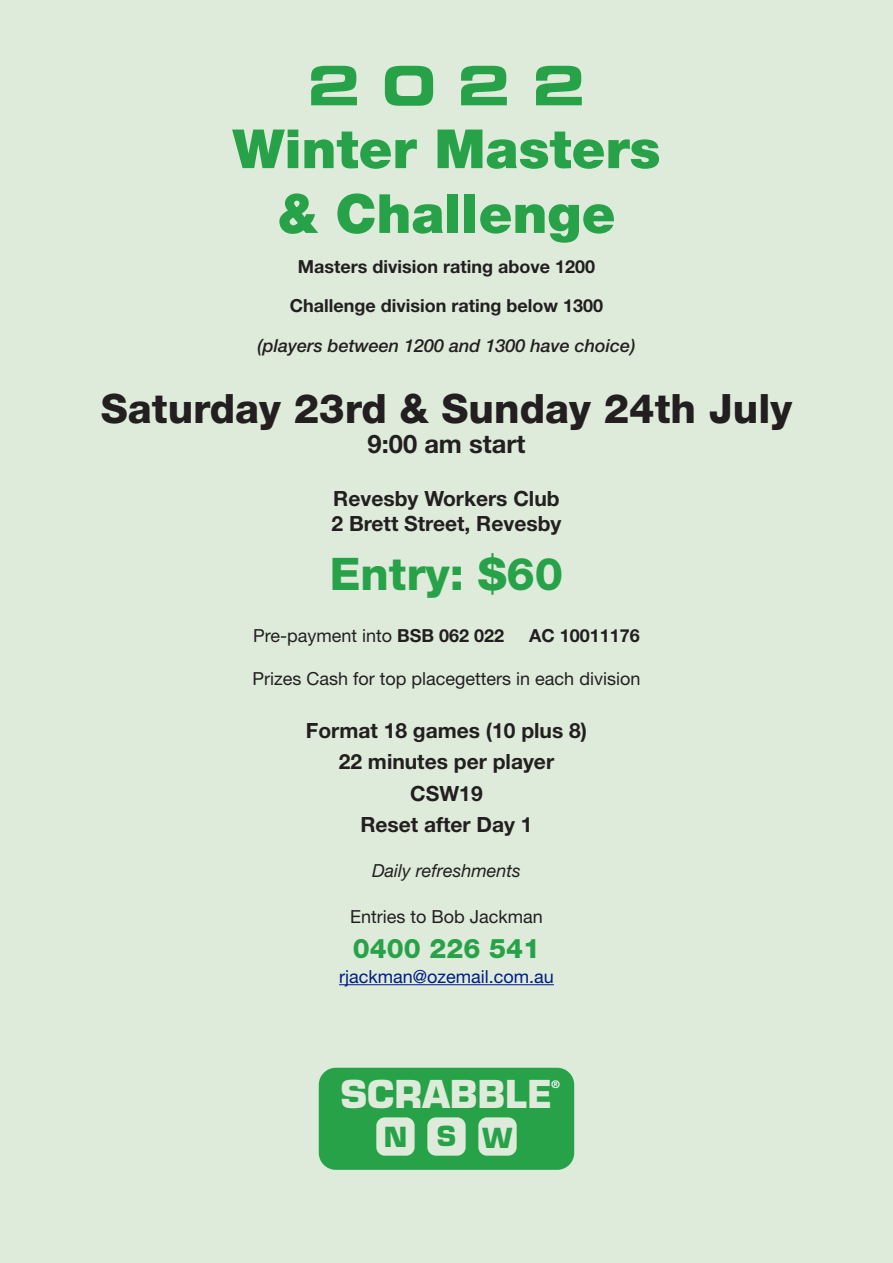
<style>
.page{position:relative;width:893px;height:1263px;background:#deebdb}
.page>*{position:absolute;margin:0;border:0;box-sizing:border-box;transform-origin:0 0}
.t1{font:900 54px/64.8px "Helvetica Neue";color:#28a248;text-align:center}
.t2{font:54px "Eurostile Bold Extended Two";color:#28a248}
.t3{font:800 45px "Helvetica Neue";color:#28a248}
.t4{font:800 40.5px "Helvetica Neue";color:#231f20}
.t5{font:700 37.5px "Eurostile";color:#deebdb}
.t6{font:800 27px "Helvetica Neue";color:#28a248}
.t7{font:700 27px "Eurostile";color:#28a248}
.t8{font:700 25.5px "Helvetica Neue";color:#231f20}
.t9{font:700 21px/31.2px "Helvetica Neue";color:#231f20}
.t10{font:18px "Helvetica Neue";color:#231f20}
.t11{font:700 18px "Helvetica Neue";color:#231f20}
.t12{font:italic 500 18px "Helvetica Neue";color:#231f20}
.t13{font:18px "Helvetica Neue";color:#001b87}
.t14{font:italic 18px "Helvetica Neue";color:#231f20}
.t15{font:700 10.5px "Helvetica Neue";color:#fff}
.s1{font-weight:700}
</style>
<div class="page">
<hr style="left:339px;top:984px;width:215px;height:1px;background:#001b87">
<div style="left:319px;top:1068px;width:255px;height:102px;background:#28a248;border-radius:17px"></div>
<div style="left:376px;top:1117px;width:39px;height:39px;background:#deebdb;border-radius:9px"></div>
<div style="left:427px;top:1117px;width:39px;height:39px;background:#deebdb;border-radius:9px"></div>
<div style="left:478px;top:1117px;width:39px;height:39px;background:#deebdb;border-radius:9px"></div>
<h1 class="t2" style="left:307px;top:66px;width:280px">2022</h1>
<h1 class="t1" style="left:232px;top:121px;width:429px">Winter Masters &amp; Challenge</h1>
<p class="t11" style="left:298px;top:260px;width:299px">Masters division rating above 1200</p>
<p class="t11" style="left:290px;top:299px;width:315px">Challenge division rating below 1300</p>
<p class="t12" style="left:257px;top:339px;width:380px">(players between 1200 and 1300 have choice)</p>
<h3 class="t4" style="left:101px;top:394px;width:693px">Saturday 23rd &amp; Sunday 24th July</h3>
<p class="t8" style="left:368px;top:435px;width:159px">9:00 am start</p>
<p class="t9" style="left:331px;top:488px;width:231px;line-height:25.2px">Revesby Workers Club<br>2 Brett Street, Revesby</p>
<h2 class="t3" style="left:330px;top:558px;width:235px">Entry: $60</h2>
<p class="t10" style="left:253px;top:629px;width:253px">Pre-payment into <span class="s1">BSB 062 022</span></p>
<p class="t11" style="left:529px;top:629px;width:112px">AC 10011176</p>
<p class="t10" style="left:253px;top:673px;width:389px">Prizes Cash for top placegetters in each division</p>
<p class="t9" style="left:306px;top:717px;width:283px;text-align:center">Format 18 games (10 plus 8)<br>22 minutes per player<br>CSW19<br>Reset after Day 1</p>
<p class="t14" style="left:372px;top:864px;width:150px">Daily refreshments</p>
<p class="t10" style="left:350px;top:910px;width:194px">Entries to Bob Jackman</p>
<p class="t6" style="left:353px;top:939px;width:189px">0400 226 541</p>
<p class="t13" style="left:339px;top:970px;width:216px">rjackman@ozemail.com.au</p>
<h3 class="t5" style="left:340px;top:1080px;width:214px">SCRABBLE</h3>
<p class="t7" style="left:384px;top:1126px;width:130px">NSW</p>
<p class="t15" style="left:552px;top:1080px;width:10px">®</p>
</div>
